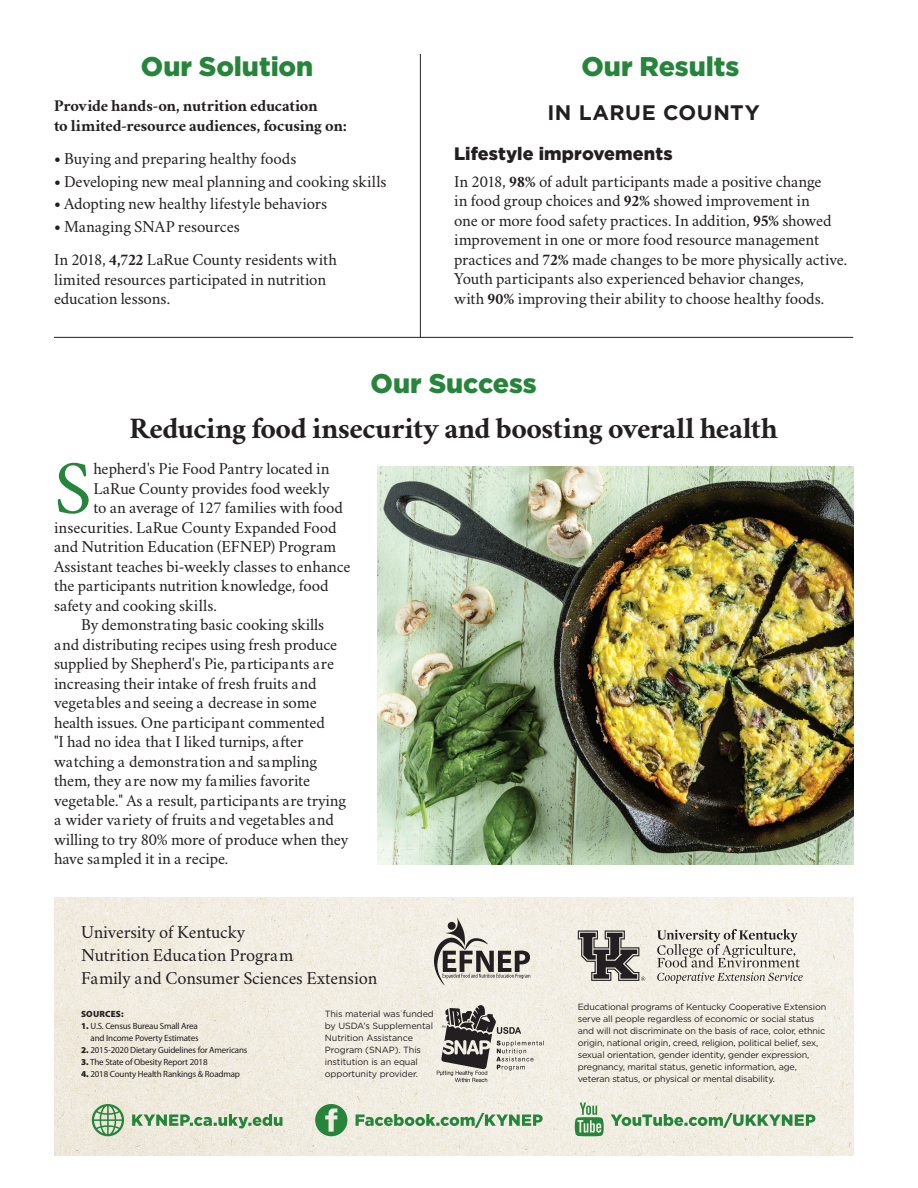
<style>
.page{position:relative;width:918px;height:1188px;background:#fff}
.page>*{position:absolute;margin:0;border:0;box-sizing:border-box;transform-origin:0 0}
.Body{font:75.45px "Crimson";color:#26853b}
.Headline{font:700 30px "Crimson";letter-spacing:-.015em;color:#231f20}
.Section_Heading{font:900 27px "Gotham";color:#26853b}
.Body_Front{font:700 21px "Gotham";letter-spacing:.025em;color:#231f20}
.Body-2{font:18px "Crimson";letter-spacing:-.01em;color:#231f20}
.Subhead{font:900 18px "Gotham";letter-spacing:.005em;color:#231f20}
.Body-3{font:16.5px/19.5px "Crimson";letter-spacing:-.01em;color:#231f20}
.Body_Front-2{font:16.5px/19.5px "Crimson";letter-spacing:-.01em;color:#231f20}
.Body_Front-3{font:700 16.5px/19.5px "Crimson";letter-spacing:-.01em;color:#231f20}
.t1{font:9px/12px "Gotham";letter-spacing:-.02em;color:#231f20}
.Sources{font:9px/12px "Myriad Pro";letter-spacing:-.02em;color:#231f20;text-align:right}
.Sources-2{font:900 9px "Myriad Pro";letter-spacing:.02em;color:#231f20}
.s1{font-weight:700}
.s2{font-weight:900}
</style>
<div class="page">
<img style="left:54px;top:897px;width:799px;height:259px">
<hr style="left:420px;top:54px;width:1px;height:283px;background:#231f20">
<hr style="left:54px;top:337px;width:799px;height:1px;background:#231f20">
<svg style="left:578px;top:931px;width:67px;height:50px"></svg>
<svg style="left:657px;top:929px;width:146px;height:54px"></svg>
<svg style="left:437px;top:1005px;width:107px;height:77px"></svg>
<svg style="left:315px;top:1104px;width:32px;height:32px"></svg>
<svg style="left:356px;top:1113px;width:187px;height:15px"></svg>
<svg style="left:92px;top:1104px;width:32px;height:32px"></svg>
<svg style="left:132px;top:1114px;width:150px;height:14px"></svg>
<svg style="left:611px;top:1113px;width:204px;height:15px"></svg>
<svg style="left:575px;top:1103px;width:29px;height:33px"></svg>
<svg style="left:434px;top:917px;width:96px;height:68px"></svg>
<img style="left:378px;top:466px;width:475px;height:398px">
<p class="Section_Heading" style="left:141px;top:47px;width:174px">Our Solution</p>
<p class="Section_Heading" style="left:581px;top:47px;width:159px">Our Results</p>
<p class="Body_Front-3" style="left:54px;top:96px;width:295px">Provide hands-on, nutrition education<br>to limited-resource audiences, focusing on:</p>
<p class="Body_Front-2" style="left:54px;top:148px;width:244px"><span class="s1">•</span> Buying and preparing healthy foods</p>
<p class="Body_Front-2" style="left:54px;top:170px;width:334px"><span class="s1">•</span> Developing new meal planning and cooking skills</p>
<p class="Body_Front-2" style="left:54px;top:193px;width:275px"><span class="s1">•</span> Adopting new healthy lifestyle behaviors</p>
<p class="Body_Front-2" style="left:54px;top:216px;width:187px"><span class="s1">•</span> Managing SNAP resources</p>
<p class="Body_Front-2" style="left:54px;top:249px;width:284px">In 2018, <span class="s1">4,722</span> LaRue County residents with limited resources participated in nutrition education lessons.</p>
<p class="Body_Front" style="left:547px;top:99px;width:214px">IN LARUE COUNTY</p>
<p class="Subhead" style="left:454px;top:142px;width:220px">Lifestyle improvements</p>
<p class="Body_Front-2" style="left:454px;top:170px;width:395px">In 2018, <span class="s1">98%</span> of adult participants made a positive change<br>in food group choices and <span class="s1">92%</span> showed improvement in<br>one or more food safety practices. In addition, <span class="s1">95%</span> showed improvement in one or more food resource management practices and <span class="s1">72%</span> made changes to be more physically active.<br>Youth participants also experienced behavior changes,<br>with <span class="s1">90%</span> improving their ability to choose healthy foods.</p>
<p class="Section_Heading" style="left:371px;top:364px;width:167px">Our Success</p>
<p class="Headline" style="left:129px;top:406px;width:650px">Reducing food insecurity and boosting overall health</p>
<p class="Body" style="left:54px;top:437px;width:39px">S</p>
<p class="Body-3" style="left:93px;top:458px;width:238px">hepherd's Pie Food Pantry located in</p>
<p class="Body-3" style="left:93px;top:477px;width:238px">LaRue County provides food weekly</p>
<p class="Body-3" style="left:93px;top:497px;width:251px">to an average of 127 families with food</p>
<p class="Body-3" style="left:54px;top:516px;width:284px">insecurities. LaRue County Expanded Food</p>
<p class="Body-3" style="left:54px;top:536px;width:284px">and Nutrition Education (EFNEP) Program</p>
<p class="Body-3" style="left:54px;top:555px;width:298px">Assistant teaches bi-weekly classes to enhance</p>
<p class="Body-3" style="left:54px;top:575px;width:276px">the participants nutrition knowledge, food</p>
<p class="Body-3" style="left:54px;top:594px;width:164px">safety and cooking skills.</p>
<p class="Body-3" style="left:54px;top:614px;width:296px;text-indent:27px">By demonstrating basic cooking skills and distributing recipes using fresh produce supplied by Shepherd's Pie, participants are increasing their intake of fresh fruits and vegetables and seeing a decrease in some health issues. One participant commented<br>"I had no idea that I liked turnips, after watching a demonstration and sampling them, they are now my families favorite vegetable." As a result, participants are trying a wider variety of fruits and vegetables and willing to try 80% more of produce when they have sampled it in a recipe.</p>
<p class="Body-2" style="left:81px;top:920px;width:166px">University of Kentucky</p>
<p class="Body-2" style="left:81px;top:943px;width:214px">Nutrition Education Program</p>
<p class="Body-2" style="left:81px;top:966px;width:298px">Family and Consumer Sciences Extension</p>
<p class="Sources-2" style="left:81px;top:1009px;width:44px">SOURCES:</p>
<p class="Sources" style="left:81px;top:1020px;width:119px"><span class="s2">1.</span> U.S. Census Bureau Small Area and Income Poverty Estimates</p>
<p class="Sources" style="left:81px;top:1044px;width:168px"><span class="s2">2.</span> 2015-2020 Dietary Guidelines for Americans</p>
<p class="Sources" style="left:81px;top:1056px;width:128px"><span class="s2">3.</span> The State of Obesity Report 2018</p>
<p class="Sources" style="left:81px;top:1068px;width:161px"><span class="s2">4.</span> 2018 County Health Rankings &amp; Roadmap</p>
<p class="t1" style="left:325px;top:1008px;width:111px">This material was funded by USDA’s Supplemental<br>Nutrition Assistance<br>Program (SNAP). This institution is an equal opportunity provider.</p>
<p class="t1" style="left:578px;top:1001px;width:250px">Educational programs of Kentucky Cooperative Extension serve all people regardless of economic or social status and will not discriminate on the basis of race, color, ethnic origin, national origin, creed, religion, political belief, sex, sexual orientation, gender identity, gender expression, pregnancy, marital status, genetic information, age, veteran status, or physical or mental disability.</p>
</div>
